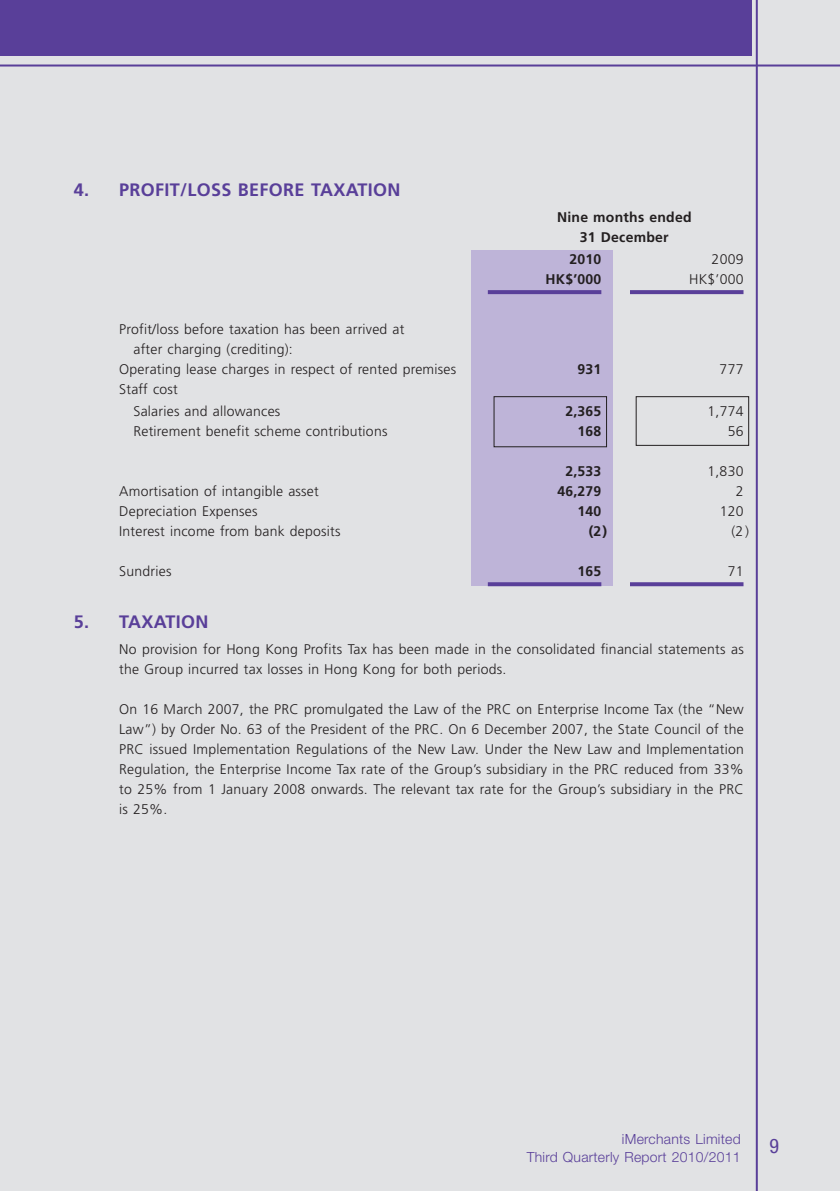
<style>
.page{position:relative;width:840px;height:1191px;background:#fff}
.page>*{position:absolute;margin:0;border:0;box-sizing:border-box;transform-origin:0 0}
.t1{font:700 18px "Frutiger LT Std";letter-spacing:.015em;color:#593f99}
.t2{font:300 14px/20px "Frutiger LT Std";letter-spacing:.015em;color:#231f20}
.t3{font:700 14px/20px "Frutiger LT Std";letter-spacing:.015em;color:#231f20;text-align:center}
.t4{font:300 14px/18px "Helvetica Neue LT Std";letter-spacing:.015em;color:#593f99;text-align:right}
</style>
<div class="page">
<div style="left:0;top:0;width:839px;height:1191px;background:#e1e2e4"></div>
<div style="left:0;top:0;width:750px;height:55px;background:#593f99"></div>
<hr style="left:0;top:64px;width:839px;height:2px;background:#593f99">
<hr style="left:755px;top:0;width:2px;height:1191px;background:#593f99">
<div style="left:471px;top:250px;width:141px;height:336px;background:#beb4d8"></div>
<svg style="left:487px;top:290px;width:114px;height:4px"></svg>
<svg style="left:630px;top:290px;width:113px;height:4px"></svg>
<div style="left:493px;top:396px;width:113px;height:51px;border:1px solid #231f20"></div>
<div style="left:635px;top:396px;width:113px;height:50px;border:1px solid #231f20"></div>
<svg style="left:487px;top:582px;width:114px;height:4px"></svg>
<svg style="left:630px;top:582px;width:113px;height:4px"></svg>
<p class="t1" style="left:74px;top:180px;width:30px">4. profit</p>
<p class="t1" style="left:180px;top:180px;width:222px">/LOSS BEFORE TAXATION</p>
<p class="t3" style="left:556px;top:207px;width:136px">Nine months ended<br>31 December</p>
<p class="t3" style="left:569px;top:249px;width:33px">2010</p>
<p class="t2" style="left:711px;top:249px;width:33px">2009</p>
<p class="t3" style="left:545px;top:269px;width:57px">HK$’000</p>
<p class="t2" style="left:688px;top:269px;width:56px">HK$’000</p>
<p class="t2" style="left:119px;top:319px;width:286px">Profit/loss before taxation has been arrived at</p>
<p class="t2" style="left:133px;top:339px;width:161px">after charging (crediting):</p>
<p class="t2" style="left:119px;top:359px;width:338px">Operating lease charges in respect of rented premises</p>
<p class="t3" style="left:577px;top:359px;width:25px">931</p>
<p class="t2" style="left:719px;top:359px;width:25px">777</p>
<p class="t2" style="left:133px;top:378px;width:148px;line-height:22px;text-indent:-14px">Staff cost<br>Salaries and allowances</p>
<p class="t3" style="left:565px;top:401px;width:37px">2,365</p>
<p class="t2" style="left:707px;top:401px;width:37px">1,774</p>
<p class="t2" style="left:133px;top:421px;width:255px">Retirement benefit scheme contributions</p>
<p class="t3" style="left:577px;top:421px;width:25px">168</p>
<p class="t2" style="left:727px;top:421px;width:17px">56</p>
<p class="t3" style="left:565px;top:461px;width:37px">2,533</p>
<p class="t2" style="left:707px;top:461px;width:37px">1,830</p>
<p class="t2" style="left:119px;top:481px;width:201px">Amortisation of intangible asset</p>
<p class="t3" style="left:557px;top:481px;width:46px">46,279</p>
<p class="t2" style="left:735px;top:481px;width:9px">2</p>
<p class="t2" style="left:119px;top:501px;width:140px">Depreciation Expenses</p>
<p class="t3" style="left:577px;top:501px;width:25px">140</p>
<p class="t2" style="left:719px;top:501px;width:25px">120</p>
<p class="t2" style="left:119px;top:521px;width:223px">Interest income from bank deposits</p>
<p class="t3" style="left:588px;top:521px;width:20px">(2)</p>
<p class="t2" style="left:731px;top:521px;width:19px">(2)</p>
<p class="t2" style="left:119px;top:561px;width:54px">Sundries</p>
<p class="t3" style="left:577px;top:561px;width:25px">165</p>
<p class="t2" style="left:727px;top:561px;width:17px">71</p>
<p class="t1" style="left:74px;top:611px;width:136px">5. TAXATION</p>
<p class="t2" style="left:119px;top:639px;width:626px">No provision for Hong Kong Profits Tax has been made in the consolidated financial statements as the Group incurred tax losses in Hong Kong for both periods.</p>
<p class="t2" style="left:119px;top:699px;width:626px;text-align:justify">On 16 March 2007, the PRC promulgated the Law of the PRC on Enterprise Income Tax (the “New Law”) by Order No. 63 of the President of the PRC. On 6 December 2007, the State Council of the PRC issued Implementation Regulations of the New Law. Under the New Law and Implementation Regulation, the Enterprise Income Tax rate of the Group’s subsidiary in the PRC reduced from 33% to 25% from 1 January 2008 onwards. The relevant tax rate for the Group’s subsidiary in the PRC is 25%.</p>
<p class="t4" style="left:526px;top:1129px;width:215px">iMerchants Limited<br>Third Quarterly Report 2010/2011</p>
</div>
